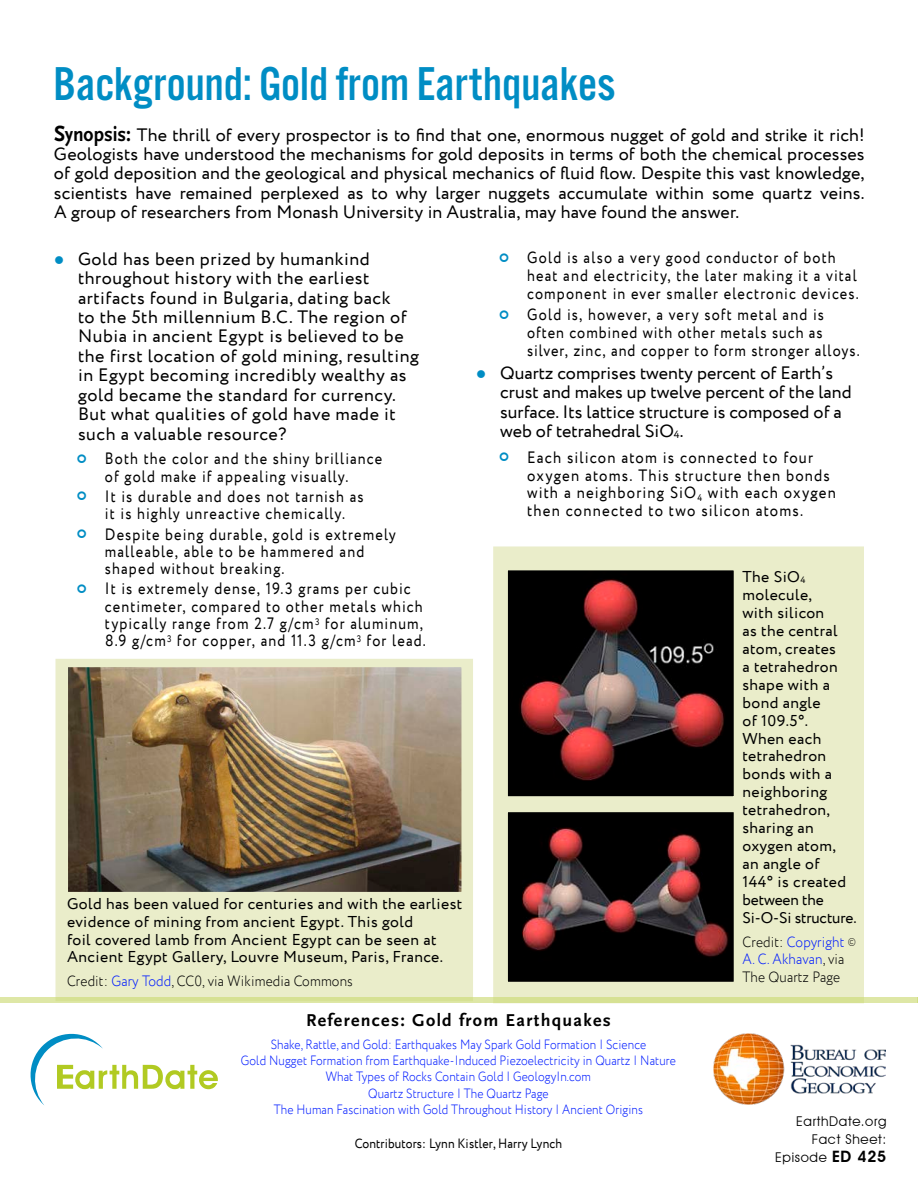
<style>
.page{position:relative;width:918px;height:1188px;background:#fff}
.page>*{position:absolute;margin:0;border:0;box-sizing:border-box;transform-origin:0 0}
.t1{font:49.35px "Alternate Got No 3 D";color:#008dc4}
.t2{font:18px/19.5px "Circe";letter-spacing:.03em;color:#000;text-align:justify}
.t3{font:18px/19.4px "Circe";color:#000}
.t4{font:700 18px "Scala Sans Pro";letter-spacing:.075em;color:#000}
.t5{font:16.5px/17.2px "Circe";letter-spacing:.075em;color:#000;scale:.87 1}
.t6{font:16.5px/18px "Circe";letter-spacing:.075em;color:#000;scale:.9 1}
.t7{font:15.75px/18px "Circe";letter-spacing:.025em;color:#000}
.t8{font:300 15px/18px "Circe";letter-spacing:.01em;color:#000;scale:.9 1}
.t9{font:300 13.5px/16.2px "Circe";letter-spacing:.01em;color:#001bff;text-align:center;scale:.87 1}
.t10{font:13.5px "Circe";letter-spacing:.01em;color:#000;scale:.9 1}
.t11{font:13.5px/18px "Avant Garde IT Cby BT";letter-spacing:.05em;color:#000;text-align:right}
.s1{font-family:"Scala Sans Pro";font-weight:700;font-size:22.95px}
.s2{font-family:"Scala Sans Pro";font-weight:700;font-size:21.3px}
.s3{color:#008dc4}
.s4{font-size:10.5px}
.s5{font-size:9.15px}
.s6{color:#001bff}
.s7{font-weight:600;font-size:15.75px}
</style>
<div class="page">
<div style="left:490px;top:546px;width:377px;height:458px;background:#eaedca"></div>
<svg style="left:505px;top:568px;width:232px;height:231px;background:#3a2524"></svg>
<svg style="left:505px;top:809px;width:232px;height:176px;background:#352422"></svg>
<div style="left:53px;top:658px;width:423px;height:340px;background:#eaedca"></div>
<img style="left:63px;top:662px;width:403px;height:235px">
<img style="left:713px;top:1034px;width:173px;height:71px">
<svg style="left:30px;top:1033px;width:188px;height:72px"></svg>
<svg style="left:0;top:998px;width:917px;height:5px;background:#d8e298"></svg>
<h1 class="t1" style="left:53px;top:58px;width:563px">Background: Gold from Earthquakes</h1>
<p class="t2" style="left:54px;top:125px;width:812px"><span class="s1">S</span><span class="s2">ynopsis:</span> The thrill of every prospector is to find that one, enormous nugget of gold and strike it rich!<br>Geologists have understood the mechanisms for gold deposits in terms of both the chemical processes of gold deposition and the geological and physical mechanics of fluid flow. Despite this vast knowledge, scientists have remained perplexed as to why larger nuggets accumulate within some quartz veins.<br>A group of researchers from Monash University in Australia, may have found the answer.</p>
<p class="t2" style="left:78px;top:250px;width:342px;text-align:left;text-indent:-24px"><span class="s3">●</span> Gold has been prized by humankind throughout history with the earliest artifacts found in Bulgaria, dating back<br>to the 5th millennium B.C. The region of Nubia in ancient Egypt is believed to be the first location of gold mining, resulting in Egypt becoming incredibly wealthy as gold became the standard for currency.<br>But what qualities of gold have made it such a valuable resource?</p>
<p class="t5" style="left:105px;top:451px;width:320px">Both the color and the shiny brilliance of gold make if appealing visually.</p>
<p class="t5" style="left:105px;top:488px;width:299px">It is durable and does not tarnish as it is highly unreactive chemically.</p>
<p class="t5" style="left:105px;top:526px;width:336px">Despite being durable, gold is extremely malleable, able to be hammered and shaped without breaking.</p>
<p class="t5" style="left:105px;top:581px;width:370px">It is extremely dense, 19.3 grams per cubic centimeter, compared to other metals which typically range from 2.7 g/cm<sup>3</sup> for aluminum, 8.9 g/cm<sup>3</sup> for copper, and 11.3 g/cm<sup>3</sup> for lead.</p>
<p class="t5" style="left:527px;top:249px;width:383px;line-height:18px">Gold is also a very good conductor of both heat and electricity, the later making it a vital component in ever smaller electronic devices.</p>
<p class="t5" style="left:527px;top:306px;width:384px;line-height:18px">Gold is, however, a very soft metal and is often combined with other metals such as silver, zinc, and copper to form stronger alloys.</p>
<p class="t3" style="left:500px;top:364px;width:353px;text-indent:-24px"><span class="s3">●</span> Quartz comprises twenty percent of Earth’s crust and makes up twelve percent of the land surface. Its lattice structure is composed of a web of tetrahedral SiO<span class="s4">4</span>.</p>
<p class="t6" style="left:527px;top:449px;width:345px">Each silicon atom is connected to four oxygen atoms. This structure then bonds with a neighboring SiO<sub>4</sub> with each oxygen then connected to two silicon atoms.</p>
<p class="t7" style="left:742px;top:568px;width:116px">The SiO<span class="s5">4 </span>molecule,<br>with silicon<br>as the central atom, creates<br>a tetrahedron shape with a bond angle<br>of 109.5°.<br>When each tetrahedron bonds with a neighboring tetrahedron, sharing an oxygen atom,<br>an angle of<br>144° is created between the<br>Si-O-Si structure.</p>
<p class="t8" style="left:742px;top:933px;width:128px">Credit: <span class="s6">Copyright</span> <sup>©<br></sup><span class="s6">A. C. Akhavan</span>, via<br>The Quartz Page</p>
<p class="t7" style="left:67px;top:895px;width:397px">Gold has been valued for centuries and with the earliest evidence of mining from ancient Egypt. This gold<br>foil covered lamb from Ancient Egypt can be seen at Ancient Egypt Gallery, Louvre Museum, Paris, France.</p>
<p class="t8" style="left:67px;top:972px;width:319px">Credit: <span class="s6">Gary Todd</span>, CC0, via Wikimedia Commons</p>
<p class="t4" style="left:306px;top:1010px;width:306px">References: Gold from Earthquakes</p>
<p class="t9" style="left:241px;top:1037px;width:502px">Shake, Rattle, and Gold: Earthquakes May Spark Gold Formation | Science<br>Gold Nugget Formation from Earthquake-Induced Piezoelectricity in Quartz | Nature What Types of Rocks Contain Gold | GeologyIn.com<br>Quartz Structure | The Quartz Page<br>The Human Fascination with Gold Throughout History | Ancient Origins</p>
<p class="t10" style="left:355px;top:1134px;width:232px">Contributors: Lynn Kistler, Harry Lynch</p>
<p class="t11" style="left:775px;top:1113px;width:113px">EarthDate.org<br>Fact Sheet:<br>Episode <span class="s7">ED 425</span></p>
</div>
